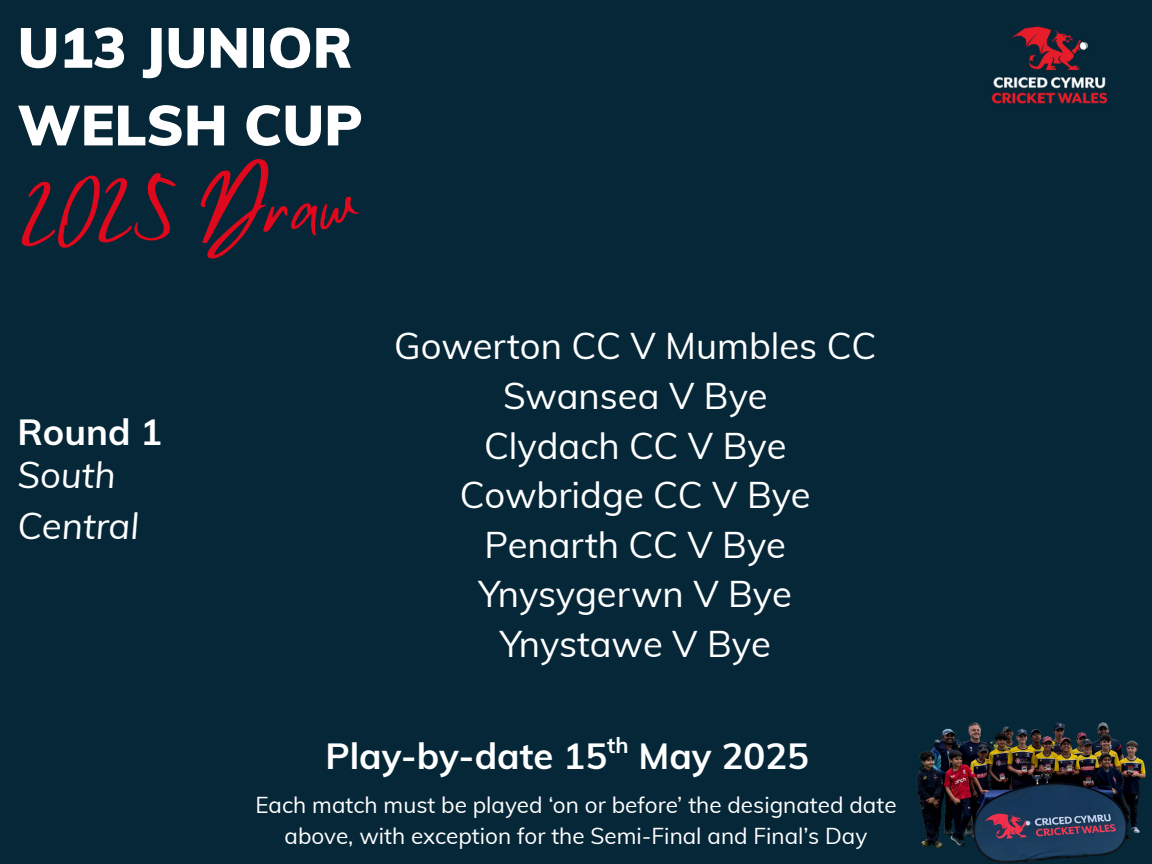
<style>
.page{position:relative;width:1152px;height:864px;background:#062737}
.page>*{position:absolute;margin:0;border:0;box-sizing:border-box;transform-origin:0 0}
.t1{font:74.7px "Mistrully";color:#e0081c}
.t2{font:900 55.95px/77.7px "Muli";color:#fff}
.t3{font:36.45px "Muli";color:#fff}
.t4{font:700 36.45px "Muli";color:#fff}
.t5{font:italic 36.45px/50.7px "Muli";color:#fff}
.t6{font:22.5px/31.5px "Muli";color:#fff;text-align:center}
.t7{font:700 21.75px "Muli";color:#fff}
</style>
<div class="page">
<img style="left:991px;top:26px;width:117px;height:78px">
<img style="left:916px;top:722px;width:230px;height:141px">
<h3 class="t2" style="left:17px;top:8px;width:347px">U13 JUNIOR<br>WELSH CUP</h3>
<h4 class="t1" style="left:16px;top:161px;width:338px;rotate:-3deg">2025 Draw</h4>
<h2 class="t4" style="left:17px;top:408px;width:146px">Round 1</h2>
<h4 class="t5" style="left:17px;top:449px;width:123px">South<br>Central</h4>
<h4 class="t3" style="left:394px;top:323px;width:483px">Gowerton CC V Mumbles CC</h4>
<h1 class="t3" style="left:503px;top:372px;width:266px">Swansea V Bye</h1>
<h4 class="t3" style="left:484px;top:422px;width:304px">Clydach CC V Bye</h4>
<h4 class="t3" style="left:460px;top:472px;width:352px">Cowbridge CC V Bye</h4>
<p class="t3" style="left:485px;top:521px;width:303px">Penarth CC V Bye</p>
<h3 class="t3" style="left:479px;top:571px;width:315px">Ynysygerwn V Bye</h3>
<h4 class="t3" style="left:500px;top:620px;width:273px">Ynystawe V Bye</h4>
<h4 class="t7" style="left:607px;top:731px;width:23px">th</h4>
<h4 class="t4" style="left:326px;top:732px;width:485px">Play-by-date 15 May 2025</h4>
<p class="t6" style="left:255px;top:788px;width:643px">Each match must be played ‘on or before’ the designated date above, with exception for the Semi-Final and Final’s Day</p>
</div>
